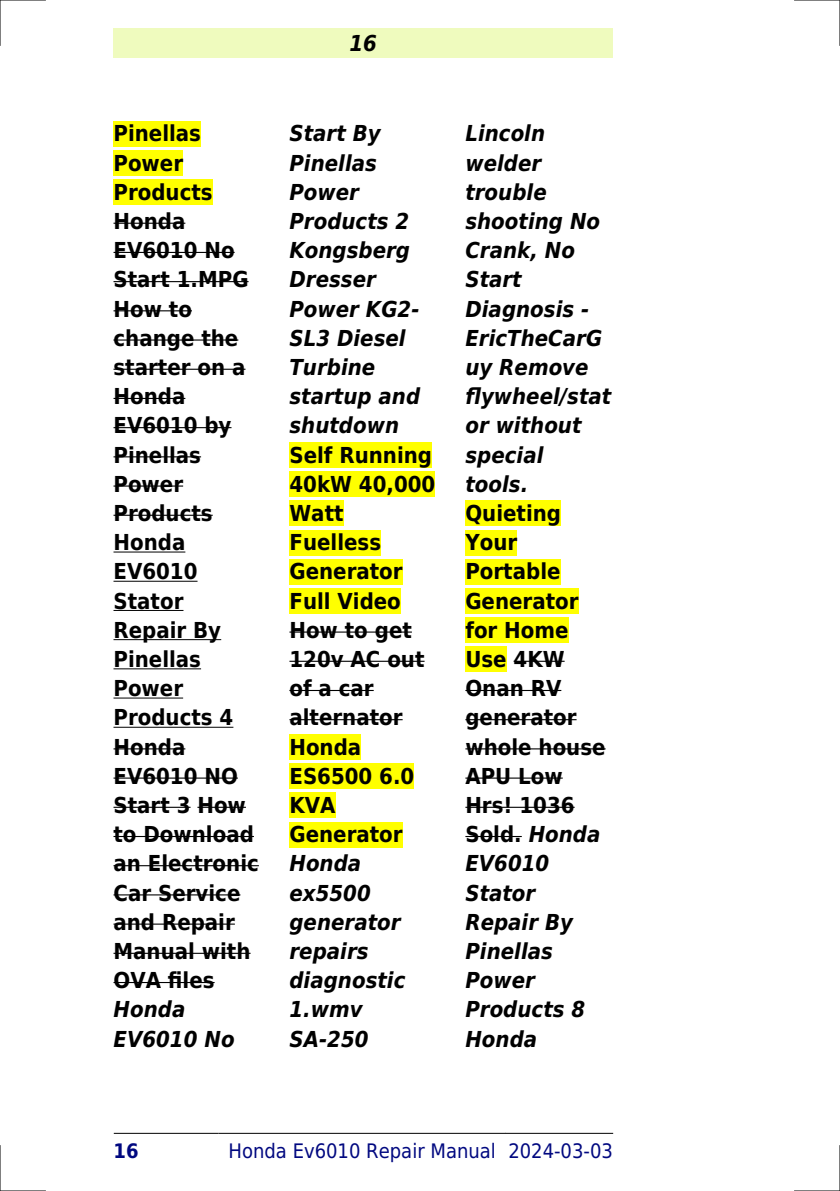
<style>
.page{position:relative;width:840px;height:1191px;background:#fff}
.page>*{position:absolute;margin:0;border:0;box-sizing:border-box;transform-origin:0 0}
.t1{font:700 22px/29.2px "DejaVu Sans Condensed";color:#000}
.t2{font:italic 700 22px/29.2px "DejaVu Sans Condensed";color:#000}
.t3{font:20px "DejaVu Sans Condensed";color:#000880}
.t4{font:700 20px "DejaVu Sans Condensed";color:#000880}
.s1{font-style:italic}
</style>
<div class="page">
<div style="left:113px;top:28px;width:499px;height:30px;background:#effbbe"></div>
<hr style="left:114px;top:1133px;width:105px;height:1px;background:#000">
<hr style="left:219px;top:1133px;width:286px;height:1px;background:#000">
<hr style="left:505px;top:1133px;width:107px;height:1px;background:#000">
<div style="left:113px;top:121px;width:88px;height:25px;background:#ff0"></div>
<div style="left:113px;top:150px;width:70px;height:26px;background:#ff0"></div>
<div style="left:113px;top:179px;width:99px;height:26px;background:#ff0"></div>
<hr style="left:113px;top:223px;width:72px;height:1px;background:#000">
<hr style="left:113px;top:252px;width:121px;height:1px;background:#000">
<hr style="left:113px;top:281px;width:135px;height:1px;background:#000">
<hr style="left:113px;top:310px;width:79px;height:1px;background:#000">
<hr style="left:113px;top:339px;width:125px;height:1px;background:#000">
<hr style="left:113px;top:369px;width:132px;height:1px;background:#000">
<hr style="left:113px;top:398px;width:72px;height:1px;background:#000">
<hr style="left:113px;top:427px;width:118px;height:1px;background:#000">
<hr style="left:113px;top:456px;width:88px;height:1px;background:#000">
<hr style="left:113px;top:485px;width:70px;height:1px;background:#000">
<hr style="left:113px;top:515px;width:99px;height:1px;background:#000">
<hr style="left:113px;top:551px;width:72px;height:1px;background:#000">
<hr style="left:113px;top:581px;width:84px;height:1px;background:#000">
<hr style="left:113px;top:610px;width:70px;height:1px;background:#000">
<hr style="left:113px;top:639px;width:108px;height:1px;background:#000">
<hr style="left:113px;top:668px;width:88px;height:1px;background:#000">
<hr style="left:113px;top:697px;width:70px;height:1px;background:#000">
<hr style="left:113px;top:727px;width:120px;height:1px;background:#000">
<hr style="left:113px;top:748px;width:72px;height:1px;background:#000">
<hr style="left:113px;top:777px;width:125px;height:1px;background:#000">
<hr style="left:113px;top:806px;width:77px;height:2px;background:#000">
<hr style="left:197px;top:806px;width:49px;height:2px;background:#000">
<hr style="left:113px;top:836px;width:141px;height:1px;background:#000">
<hr style="left:113px;top:865px;width:146px;height:1px;background:#000">
<hr style="left:113px;top:894px;width:127px;height:1px;background:#000">
<hr style="left:113px;top:923px;width:122px;height:1px;background:#000">
<hr style="left:113px;top:952px;width:137px;height:2px;background:#000">
<hr style="left:113px;top:982px;width:101px;height:1px;background:#000">
<div style="left:289px;top:442px;width:143px;height:26px;background:#ff0"></div>
<div style="left:289px;top:471px;width:146px;height:26px;background:#ff0"></div>
<div style="left:289px;top:500px;width:54px;height:26px;background:#ff0"></div>
<div style="left:289px;top:530px;width:92px;height:25px;background:#ff0"></div>
<div style="left:289px;top:559px;width:113px;height:25px;background:#ff0"></div>
<div style="left:289px;top:588px;width:111px;height:26px;background:#ff0"></div>
<hr style="left:289px;top:631px;width:122px;height:1px;background:#000">
<hr style="left:289px;top:660px;width:135px;height:2px;background:#000">
<hr style="left:289px;top:690px;width:84px;height:1px;background:#000">
<hr style="left:289px;top:719px;width:113px;height:1px;background:#000">
<div style="left:289px;top:734px;width:72px;height:26px;background:#ff0"></div>
<div style="left:289px;top:763px;width:125px;height:26px;background:#ff0"></div>
<div style="left:289px;top:792px;width:46px;height:26px;background:#ff0"></div>
<div style="left:289px;top:821px;width:113px;height:26px;background:#ff0"></div>
<div style="left:465px;top:500px;width:96px;height:26px;background:#ff0"></div>
<div style="left:465px;top:530px;width:52px;height:25px;background:#ff0"></div>
<div style="left:465px;top:559px;width:95px;height:25px;background:#ff0"></div>
<div style="left:465px;top:588px;width:113px;height:26px;background:#ff0"></div>
<div style="left:465px;top:617px;width:103px;height:26px;background:#ff0"></div>
<div style="left:465px;top:646px;width:41px;height:26px;background:#ff0"></div>
<hr style="left:513px;top:660px;width:51px;height:2px;background:#000">
<hr style="left:465px;top:690px;width:96px;height:1px;background:#000">
<hr style="left:465px;top:719px;width:111px;height:1px;background:#000">
<hr style="left:465px;top:748px;width:140px;height:1px;background:#000">
<hr style="left:465px;top:777px;width:97px;height:1px;background:#000">
<hr style="left:465px;top:806px;width:109px;height:2px;background:#000">
<hr style="left:465px;top:836px;width:56px;height:1px;background:#000">
<hr style="left:0;top:0;width:45px;height:1px;background:#000">
<hr style="left:794px;top:0;width:45px;height:1px;background:#000">
<hr style="left:0;top:1190px;width:45px;height:1px;background:#000">
<hr style="left:794px;top:1190px;width:45px;height:1px;background:#000">
<hr style="left:0;top:0;width:1px;height:45px;background:#000">
<hr style="left:0;top:1145px;width:1px;height:46px;background:#000">
<hr style="left:839px;top:0;width:1px;height:45px;background:#000">
<hr style="left:839px;top:1145px;width:1px;height:46px;background:#000">
<p class="t1" style="left:113px;top:119px;width:147px">Pinellas<br>Power<br>Products<br>Honda<br>EV6010 No<br>Start 1.MPG<br>How to change the starter on a<br>Honda<br>EV6010 by<br>Pinellas<br>Power<br>Products<br>Honda<br>EV6010<br>Stator<br>Repair By<br>Pinellas<br>Power<br>Products 4<br>Honda<br>EV6010 NO<br>Start 3 How to Download an Electronic<br>Car Service and Repair<br>Manual with<br>OVA files</p>
<p class="t2" style="left:113px;top:995px;width:122px">Honda<br>EV6010 No</p>
<p class="t2" style="left:349px;top:28px;width:29px">16</p>
<p class="t2" style="left:289px;top:119px;width:132px">Start By<br>Pinellas<br>Power<br>Products 2<br>Kongsberg<br>Dresser<br>Power KG2-<br>SL3 Diesel<br>Turbine startup and shutdown</p>
<p class="t1" style="left:289px;top:440px;width:147px">Self Running<br>40kW 40,000<br>Watt<br>Fuelless<br>Generator<br>Full Video<br>How to get<br>120v AC out of a car alternator<br>Honda<br>ES6500 6.0<br>KVA<br>Generator</p>
<p class="t2" style="left:289px;top:849px;width:117px">Honda ex5500 generator repairs diagnostic<br>1.wmv<br>SA-250</p>
<p class="t2" style="left:465px;top:119px;width:147px">Lincoln welder trouble shooting No<br>Crank, No<br>Start<br>Diagnosis -<br>EricTheCarG uy Remove flywheel/stat or without special tools.</p>
<p class="t1" style="left:465px;top:499px;width:142px">Quieting<br>Your<br>Portable<br>Generator for Home<br>Use 4KW<br>Onan RV generator whole house<br>APU Low<br>Hrs! 1036<br>Sold. <span class="s1">Honda<br>EV6010<br>Stator<br>Repair By<br>Pinellas<br>Power<br>Products 8<br>Honda</span></p>
<p class="t4" style="left:113px;top:1139px;width:27px">16</p>
<p class="t3" style="left:228px;top:1139px;width:385px">Honda Ev6010 Repair Manual 2024-03-03</p>
</div>
